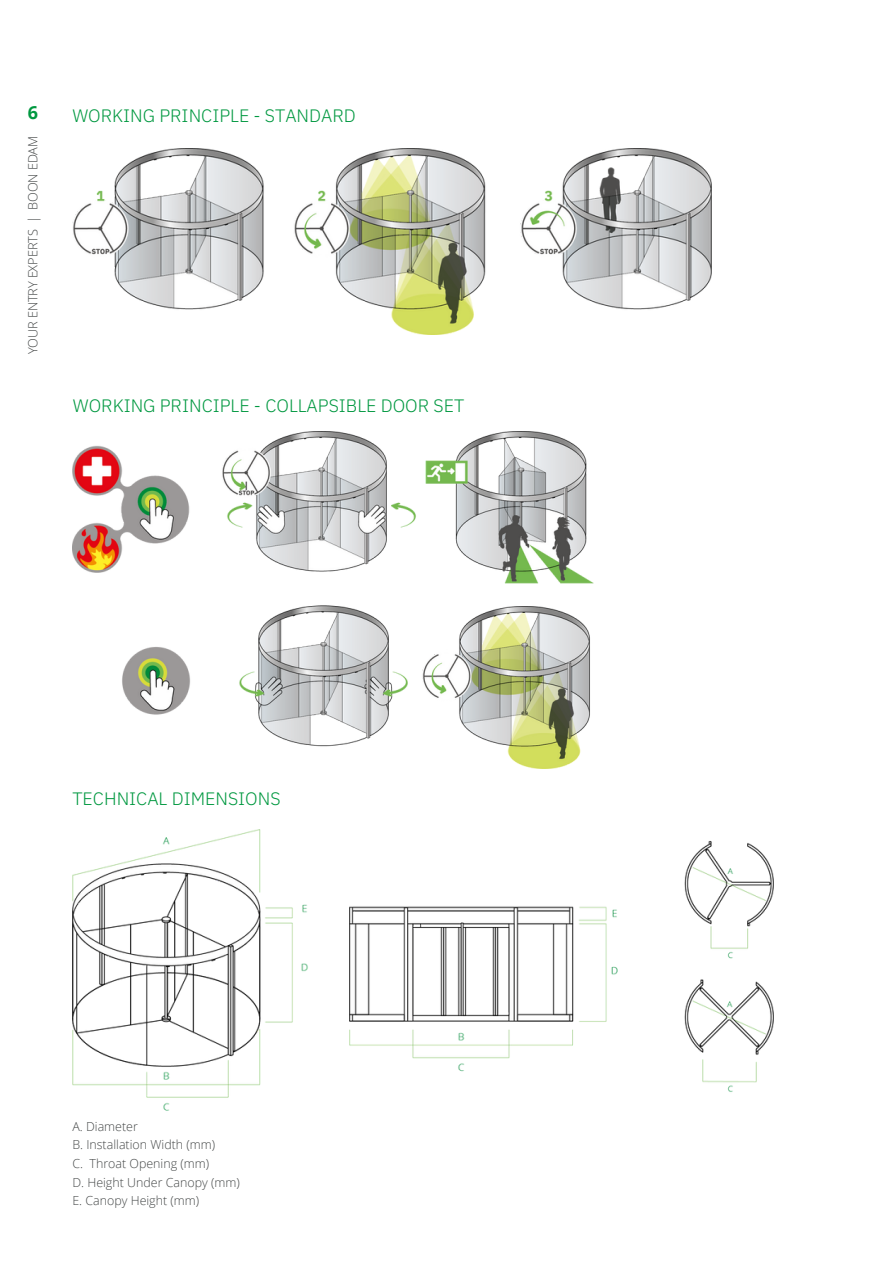
<style>
.page{position:relative;width:893px;height:1264px;background:#fff}
.page>*{position:absolute;margin:0;border:0;box-sizing:border-box;transform-origin:0 0}
.t1{font:300 18px "IBM Plex Sans";color:#009840}
.t2{font:700 18px "Open Sans";color:#009840}
.t3{font:300 12.75px "Open Sans";letter-spacing:-.005em;color:#454848}
.t4{font:300 12.45px/18.6px "Open Sans";color:#454848}
</style>
<div class="page">
<img style="left:72px;top:149px;width:639px;height:185px">
<img style="left:72px;top:431px;width:521px;height:337px">
<img style="left:73px;top:829px;width:700px;height:282px">
<h1 class="t2" style="left:28px;top:100px;width:12px">6</h1>
<h1 class="t1" style="left:72px;top:104px;width:285px">WORKING PRINCIPLE - STANDARD</h1>
<p class="t3" style="left:24px;top:354px;width:220px;rotate:-90deg">YOUR ENTRY EXPERTS | BOON EDAM</p>
<h1 class="t1" style="left:73px;top:393px;width:393px">WORKING PRINCIPLE - COLLAPSIBLE DOOR SET</h1>
<h1 class="t1" style="left:72px;top:786px;width:210px">TECHNICAL DIMENSIONS</h1>
<p class="t4" style="left:72px;top:1116px;width:169px">A. Diameter<br>B. Installation Width (mm)<br>C. Throat Opening (mm)<br>D. Height Under Canopy (mm)<br>E. Canopy Height (mm)</p>
</div>
